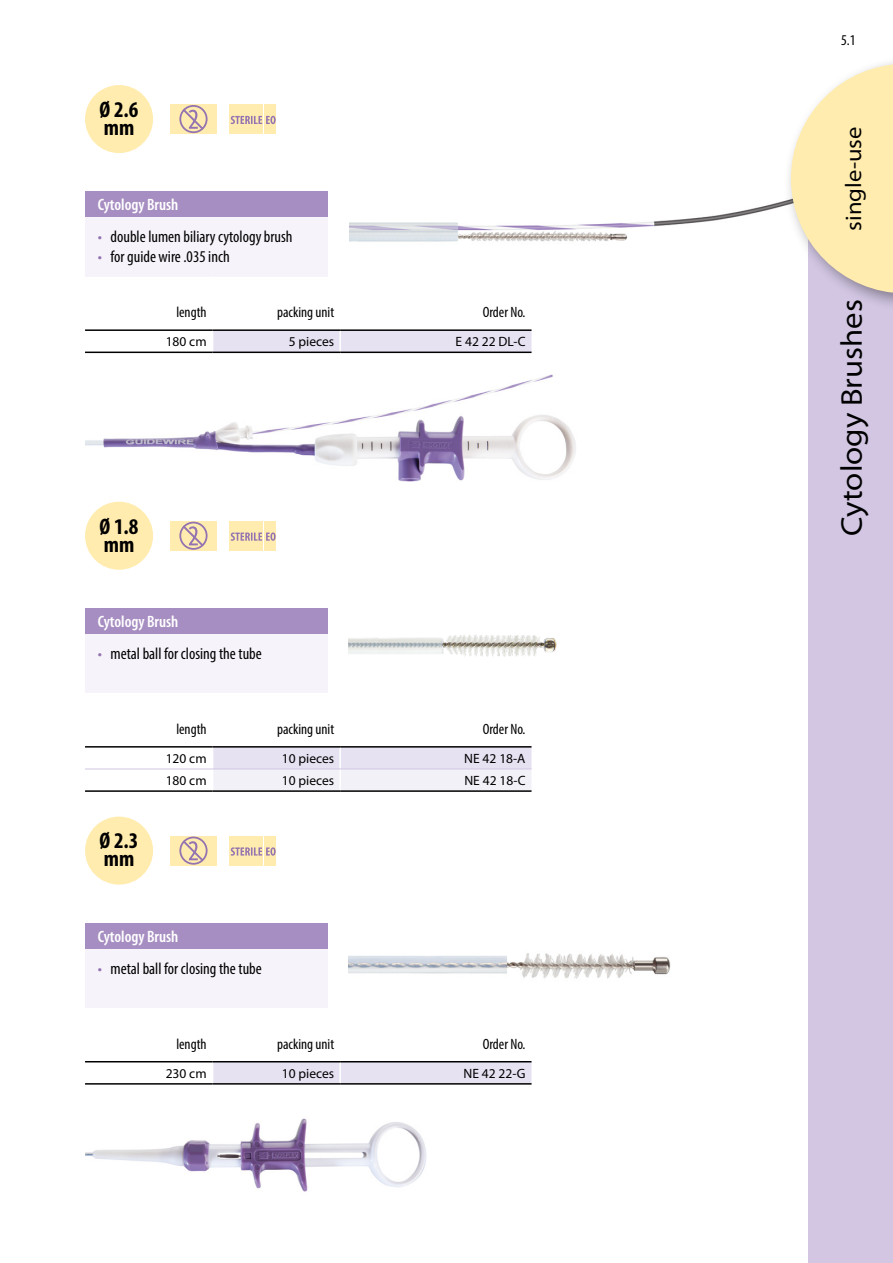
<style>
.page{position:relative;width:893px;height:1263px;background:#fff}
.page>*{position:absolute;margin:0;border:0;box-sizing:border-box;transform-origin:0 0}
.t1{font:semi-expanded 30px "Myriad Pro";color:#000}
.t2{font:700 condensed 22.5px/18px "Myriad Pro";color:#000}
.t3{font:semi-expanded 22.5px "Myriad Pro";color:#000}
.t4{font:condensed 16.5px "Myriad Pro";color:#000}
.t5{font:600 condensed 16.5px "Myriad Pro";color:#fff}
.t6{font:condensed 15px "Myriad Pro";color:#000}
.t7{font:13.5px "Myriad Pro";color:#000}
.s1{color:#9373b1}
</style>
<div class="page">
<div style="left:85px;top:633px;width:242px;height:60px;background:#f6f3fa"></div>
<div style="left:85px;top:948px;width:242px;height:60px;background:#f6f3fa"></div>
<div style="left:85px;top:217px;width:242px;height:59px;background:#f6f3fa"></div>
<div style="left:85px;top:608px;width:242px;height:25px;background:#a78ec2"></div>
<div style="left:85px;top:923px;width:242px;height:25px;background:#a78ec2"></div>
<div style="left:85px;top:191px;width:242px;height:26px;background:#a78ec2"></div>
<div style="left:85px;top:502px;width:68px;height:68px;background:#ffecae;border-radius:50%"></div>
<div style="left:85px;top:817px;width:68px;height:68px;background:#ffecae;border-radius:50%"></div>
<div style="left:85px;top:85px;width:68px;height:68px;background:#ffecae;border-radius:50%"></div>
<svg style="left:212px;top:748px;width:319px;height:42px"></svg>
<hr style="left:85px;top:746px;width:128px;height:2px;background:#000">
<hr style="left:213px;top:746px;width:127px;height:2px;background:#000">
<hr style="left:340px;top:746px;width:191px;height:2px;background:#000">
<hr style="left:85px;top:790px;width:128px;height:2px;background:#000">
<hr style="left:213px;top:790px;width:127px;height:2px;background:#000">
<hr style="left:340px;top:790px;width:191px;height:2px;background:#000">
<hr style="left:85px;top:769px;width:128px;height:1px;background:#d2c6e3">
<hr style="left:213px;top:769px;width:127px;height:1px;background:#d2c6e3">
<hr style="left:340px;top:769px;width:191px;height:1px;background:#d2c6e3">
<svg style="left:212px;top:1062px;width:319px;height:23px;background:#dbd7e5"></svg>
<hr style="left:339px;top:1084px;width:2px;height:25px;background:#fff">
<hr style="left:85px;top:1061px;width:128px;height:1px;background:#000">
<hr style="left:213px;top:1061px;width:127px;height:1px;background:#000">
<hr style="left:340px;top:1061px;width:191px;height:1px;background:#000">
<hr style="left:85px;top:1083px;width:128px;height:1px;background:#000">
<hr style="left:213px;top:1083px;width:127px;height:1px;background:#000">
<hr style="left:340px;top:1083px;width:191px;height:1px;background:#000">
<svg style="left:212px;top:331px;width:319px;height:23px;background:#e2deed"></svg>
<hr style="left:339px;top:353px;width:2px;height:25px;background:#fff">
<hr style="left:85px;top:329px;width:128px;height:2px;background:#000">
<hr style="left:213px;top:329px;width:127px;height:2px;background:#000">
<hr style="left:340px;top:329px;width:191px;height:2px;background:#000">
<hr style="left:85px;top:352px;width:128px;height:1px;background:#000">
<hr style="left:213px;top:352px;width:127px;height:1px;background:#000">
<hr style="left:340px;top:352px;width:191px;height:1px;background:#000">
<img style="left:349px;top:635px;width:208px;height:22px">
<img style="left:349px;top:953px;width:322px;height:26px">
<img style="left:85px;top:1118px;width:342px;height:74px">
<img style="left:85px;top:374px;width:491px;height:108px">
<img style="left:350px;top:201px;width:434px;height:41px">
<div style="left:265px;top:104px;width:11px;height:30px;background:#ffecae"></div>
<div style="left:230px;top:104px;width:33px;height:30px;background:#ffecae"></div>
<svg style="left:231px;top:116px;width:45px;height:8px"></svg>
<div style="left:170px;top:104px;width:47px;height:30px;background:#ffecae"></div>
<div style="left:179px;top:105px;width:29px;height:28px;border:2px solid #9373b1;border-radius:50%"></div>
<svg style="left:183px;top:109px;width:20px;height:21px"></svg>
<div style="left:265px;top:521px;width:11px;height:30px;background:#ffecae"></div>
<div style="left:230px;top:521px;width:33px;height:30px;background:#ffecae"></div>
<svg style="left:231px;top:532px;width:45px;height:9px"></svg>
<div style="left:265px;top:836px;width:11px;height:29px;background:#ffecae"></div>
<div style="left:230px;top:836px;width:33px;height:29px;background:#ffecae"></div>
<svg style="left:231px;top:847px;width:45px;height:9px"></svg>
<div style="left:170px;top:521px;width:47px;height:30px;background:#ffecae"></div>
<div style="left:179px;top:522px;width:29px;height:28px;border:2px solid #9373b1;border-radius:50%"></div>
<svg style="left:183px;top:525px;width:20px;height:21px"></svg>
<div style="left:170px;top:836px;width:47px;height:29px;background:#ffecae"></div>
<div style="left:179px;top:836px;width:29px;height:29px;border:2px solid #9373b1;border-radius:50%"></div>
<svg style="left:183px;top:840px;width:20px;height:21px"></svg>
<div style="left:808px;top:179px;width:85px;height:1084px;background:#d2c6e3"></div>
<div style="left:784px;top:55px;width:109px;height:258px;background:#000;opacity:.41"></div>
<svg style="left:791px;top:64px;width:102px;height:229px"></svg>
<h2 class="t2" style="left:100px;top:100px;width:40px">Ø 2.6 mm</h2>
<p class="t5" style="left:98px;top:196px;width:82px">Cytology Brush</p>
<p class="t4" style="left:98px;top:227px;width:196px"><span class="s1">•</span> double lumen biliary cytology brush</p>
<p class="t4" style="left:98px;top:246px;width:133px"><span class="s1">•</span> for guide wire .035 inch</p>
<p class="t6" style="left:176px;top:303px;width:32px">length</p>
<p class="t6" style="left:277px;top:303px;width:59px">packing unit</p>
<p class="t6" style="left:483px;top:303px;width:44px">Order No.</p>
<p class="t7" style="left:166px;top:333px;width:42px">180 cm</p>
<p class="t7" style="left:289px;top:333px;width:47px">5 pieces</p>
<p class="t7" style="left:456px;top:333px;width:71px">E 42 22 DL-C</p>
<h2 class="t2" style="left:100px;top:517px;width:40px">Ø 1.8 mm</h2>
<p class="t5" style="left:98px;top:612px;width:82px">Cytology Brush</p>
<p class="t4" style="left:98px;top:643px;width:166px"><span class="s1">•</span> metal ball for closing the tube</p>
<h2 class="t2" style="left:100px;top:831px;width:40px">Ø 2.3 mm</h2>
<p class="t6" style="left:176px;top:720px;width:32px">length</p>
<p class="t6" style="left:277px;top:720px;width:59px">packing unit</p>
<p class="t6" style="left:483px;top:720px;width:44px">Order No.</p>
<p class="t7" style="left:166px;top:750px;width:42px">120 cm</p>
<p class="t7" style="left:282px;top:750px;width:54px">10 pieces</p>
<p class="t7" style="left:464px;top:750px;width:63px">NE 42 18-A</p>
<p class="t7" style="left:166px;top:772px;width:42px">180 cm</p>
<p class="t7" style="left:282px;top:772px;width:54px">10 pieces</p>
<p class="t7" style="left:464px;top:772px;width:63px">NE 42 18-C</p>
<p class="t5" style="left:98px;top:927px;width:82px">Cytology Brush</p>
<p class="t4" style="left:98px;top:958px;width:166px"><span class="s1">•</span> metal ball for closing the tube</p>
<p class="t6" style="left:176px;top:1035px;width:32px">length</p>
<p class="t6" style="left:277px;top:1035px;width:59px">packing unit</p>
<p class="t6" style="left:483px;top:1035px;width:44px">Order No.</p>
<p class="t7" style="left:166px;top:1065px;width:42px">230 cm</p>
<p class="t7" style="left:282px;top:1065px;width:54px">10 pieces</p>
<p class="t7" style="left:463px;top:1065px;width:64px">NE 42 22-G</p>
<p class="t6" style="left:841px;top:31px;width:16px">5.1</p>
<h2 class="t3" style="left:841px;top:231px;width:106px;rotate:-90deg">single-use</h2>
<h1 class="t1" style="left:835px;top:535px;width:238px;rotate:-90deg">Cytology Brushes</h1>
</div>
